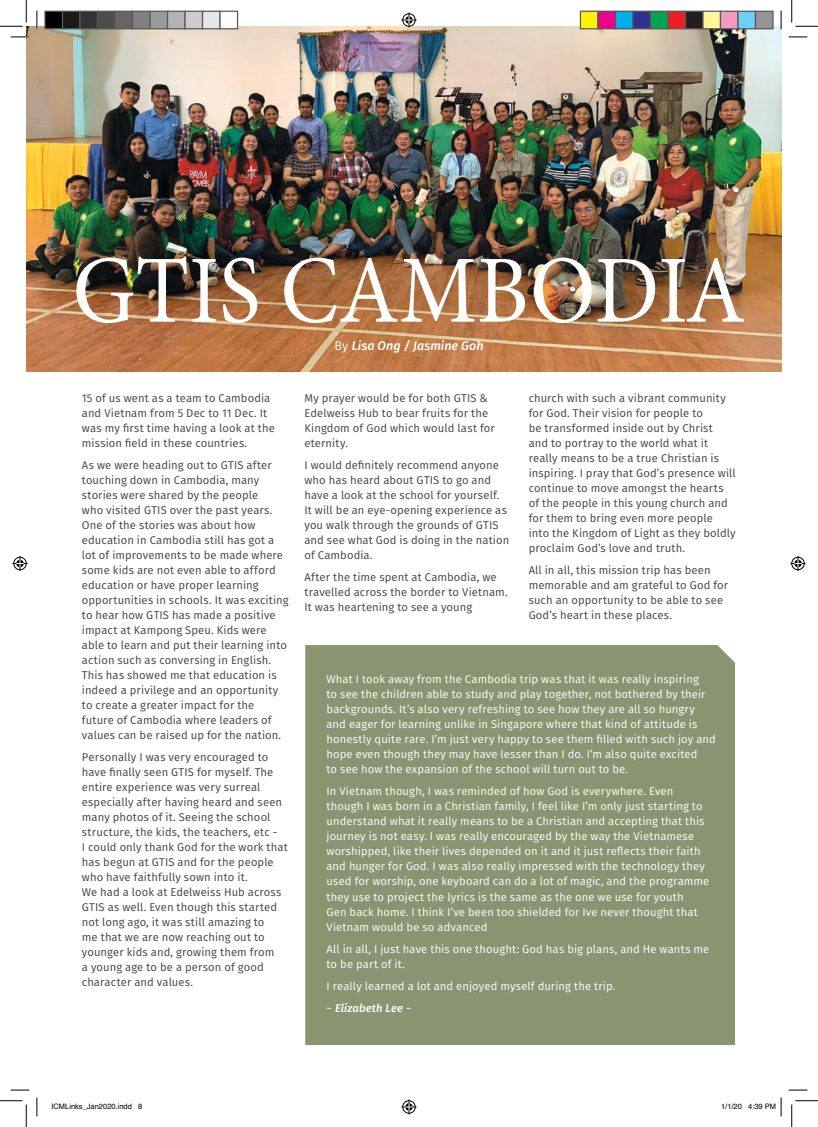
<style>
.page{position:relative;width:818px;height:1127px;background:#fff}
.page>*{position:absolute;margin:0;border:0;box-sizing:border-box;transform-origin:0 0}
.t1{font:96.25px "Minion Pro";color:#fff;scale:.91 1}
.t2{font:italic 500 12.5px "Fira Sans";letter-spacing:.005em;color:#fff}
.t3{font:11.25px/15px "Fira Sans";letter-spacing:.01em;color:#424143}
.t4{font:11.25px/15px "Fira Sans";letter-spacing:.01em;color:#fff}
.t5{font:7.5px "Helvetica";color:#000}
.s1{font-weight:400;font-style:normal}
.s2{font-weight:500;font-style:italic}
</style>
<div class="page">
<img style="left:26px;top:26px;width:755px;height:345px">
<div style="left:305px;top:645px;width:430px;height:399px;background:#899471"></div>
<svg style="left:11px;top:36px;width:18px;height:2px"></svg>
<svg style="left:788px;top:36px;width:19px;height:2px"></svg>
<svg style="left:11px;top:1089px;width:18px;height:1px"></svg>
<svg style="left:788px;top:1089px;width:19px;height:1px"></svg>
<svg style="left:36px;top:11px;width:2px;height:18px"></svg>
<svg style="left:36px;top:1097px;width:2px;height:18px"></svg>
<svg style="left:780px;top:11px;width:2px;height:18px"></svg>
<svg style="left:0;top:0;width:27px;height:27px"></svg>
<svg style="left:0;top:1100px;width:27px;height:26px"></svg>
<svg style="left:791px;top:0;width:27px;height:27px"></svg>
<svg style="left:791px;top:1100px;width:27px;height:26px"></svg>
<svg style="left:401px;top:13px;width:15px;height:15px"></svg>
<svg style="left:401px;top:1099px;width:15px;height:15px"></svg>
<svg style="left:13px;top:556px;width:15px;height:15px"></svg>
<svg style="left:790px;top:556px;width:15px;height:15px"></svg>
<div style="left:45px;top:11px;width:18px;height:18px;background:#000"></div>
<div style="left:44px;top:11px;width:19px;height:18px;border:1px solid #595959"></div>
<div style="left:63px;top:11px;width:17px;height:18px;background:#1a1a1a"></div>
<div style="left:62px;top:11px;width:19px;height:18px;border:1px solid #595959"></div>
<div style="left:80px;top:11px;width:18px;height:18px;background:#333"></div>
<div style="left:79px;top:11px;width:19px;height:18px;border:1px solid #595959"></div>
<div style="left:98px;top:11px;width:17px;height:18px;background:#4d4d4d"></div>
<div style="left:97px;top:11px;width:19px;height:18px;border:1px solid #595959"></div>
<div style="left:115px;top:11px;width:18px;height:18px;background:#666"></div>
<div style="left:114px;top:11px;width:19px;height:18px;border:1px solid #595959"></div>
<div style="left:133px;top:11px;width:17px;height:18px;background:#808080"></div>
<div style="left:132px;top:11px;width:19px;height:18px;border:1px solid #595959"></div>
<div style="left:150px;top:11px;width:18px;height:18px;background:#999"></div>
<div style="left:149px;top:11px;width:19px;height:18px;border:1px solid #595959"></div>
<div style="left:168px;top:11px;width:17px;height:18px;background:#b3b3b3"></div>
<div style="left:167px;top:11px;width:19px;height:18px;border:1px solid #595959"></div>
<div style="left:185px;top:11px;width:18px;height:18px;background:#ccc"></div>
<div style="left:184px;top:11px;width:19px;height:18px;border:1px solid #595959"></div>
<div style="left:203px;top:11px;width:17px;height:18px;background:#e6e6e6"></div>
<div style="left:202px;top:11px;width:19px;height:18px;border:1px solid #595959"></div>
<div style="left:220px;top:11px;width:18px;height:18px;background:#fff"></div>
<div style="left:219px;top:11px;width:19px;height:18px;border:1px solid #595959"></div>
<div style="left:580px;top:11px;width:18px;height:18px;background:#fff101"></div>
<div style="left:580px;top:11px;width:18px;height:18px;border:1px solid #595959"></div>
<div style="left:598px;top:11px;width:17px;height:18px;background:#ed028c"></div>
<div style="left:597px;top:11px;width:19px;height:18px;border:1px solid #595959"></div>
<div style="left:615px;top:11px;width:18px;height:18px;background:#00aeef"></div>
<div style="left:615px;top:11px;width:18px;height:18px;border:1px solid #595959"></div>
<div style="left:633px;top:11px;width:17px;height:18px;background:#2e3092"></div>
<div style="left:632px;top:11px;width:19px;height:18px;border:1px solid #595959"></div>
<div style="left:650px;top:11px;width:18px;height:18px;background:#00a54f"></div>
<div style="left:650px;top:11px;width:18px;height:18px;border:1px solid #595959"></div>
<div style="left:668px;top:11px;width:17px;height:18px;background:#ee1d23"></div>
<div style="left:667px;top:11px;width:19px;height:18px;border:1px solid #595959"></div>
<div style="left:685px;top:11px;width:18px;height:18px;background:#231f20"></div>
<div style="left:685px;top:11px;width:18px;height:18px;border:1px solid #595959"></div>
<div style="left:703px;top:11px;width:17px;height:18px;background:#fff79a"></div>
<div style="left:702px;top:11px;width:19px;height:18px;border:1px solid #595959"></div>
<div style="left:720px;top:11px;width:18px;height:18px;background:#f499c2"></div>
<div style="left:720px;top:11px;width:18px;height:18px;border:1px solid #595959"></div>
<div style="left:738px;top:11px;width:17px;height:18px;background:#6bcff6"></div>
<div style="left:737px;top:11px;width:19px;height:18px;border:1px solid #595959"></div>
<div style="left:755px;top:11px;width:18px;height:18px;background:#939598"></div>
<div style="left:755px;top:11px;width:18px;height:18px;border:1px solid #595959"></div>
<svg style="left:780px;top:1097px;width:2px;height:18px"></svg>
<h1 class="t1" style="left:73px;top:226px;width:741px">GTIS CAMBODIA</h1>
<p class="t2" style="left:334px;top:335px;width:151px"><span class="s1">By</span> Lisa Ong / Jasmine Goh</p>
<p class="t3" style="left:82px;top:390px;width:194px">15 of us went as a team to Cambodia and Vietnam from 5 Dec to 11 Dec. It was my first time having a look at the mission field in these countries.</p>
<p class="t3" style="left:82px;top:457px;width:208px">As we were heading out to GTIS after touching down in Cambodia, many stories were shared by the people<br>who visited GTIS over the past years.<br>One of the stories was about how education in Cambodia still has got a lot of improvements to be made where some kids are not even able to afford education or have proper learning opportunities in schools. It was exciting to hear how GTIS has made a positive impact at Kampong Speu. Kids were able to learn and put their learning into action such as conversing in English.<br>This has showed me that education is indeed a privilege and an opportunity to create a greater impact for the future of Cambodia where leaders of values can be raised up for the nation.</p>
<p class="t3" style="left:82px;top:749px;width:207px">Personally I was very encouraged to have finally seen GTIS for myself. The entire experience was very surreal especially after having heard and seen many photos of it. Seeing the school structure, the kids, the teachers, etc -<br>I could only thank God for the work that has begun at GTIS and for the people who have faithfully sown into it.<br>We had a look at Edelweiss Hub across GTIS as well. Even though this started not long ago, it was still amazing to<br>me that we are now reaching out to younger kids and, growing them from<br>a young age to be a person of good character and values.</p>
<p class="t3" style="left:304px;top:390px;width:192px">My prayer would be for both GTIS &amp;<br>Edelweiss Hub to bear fruits for the<br>Kingdom of God which would last for eternity.</p>
<p class="t3" style="left:304px;top:457px;width:206px">I would definitely recommend anyone who has heard about GTIS to go and have a look at the school for yourself.<br>It will be an eye-opening experience as you walk through the grounds of GTIS and see what God is doing in the nation of Cambodia.</p>
<p class="t3" style="left:304px;top:569px;width:205px">After the time spent at Cambodia, we travelled across the border to Vietnam.<br>It was heartening to see a young</p>
<p class="t3" style="left:529px;top:390px;width:209px">church with such a vibrant community for God. Their vision for people to<br>be transformed inside out by Christ<br>and to portray to the world what it really means to be a true Christian is inspiring. I pray that God’s presence will continue to move amongst the hearts of the people in this young church and for them to bring even more people into the Kingdom of Light as they boldly proclaim God’s love and truth.</p>
<p class="t3" style="left:529px;top:562px;width:201px">All in all, this mission trip has been memorable and am grateful to God for such an opportunity to be able to see God’s heart in these places.</p>
<p class="t4" style="left:326px;top:671px;width:391px">What I took away from the Cambodia trip was that it was really inspiring<br>to see the children able to study and play together, not bothered by their backgrounds. It’s also very refreshing to see how they are all so hungry and eager for learning unlike in Singapore where that kind of attitude is honestly quite rare. I’m just very happy to see them filled with such joy and hope even though they may have lesser than I do. I’m also quite excited<br>to see how the expansion of the school will turn out to be.</p>
<p class="t4" style="left:326px;top:783px;width:384px">In Vietnam though, I was reminded of how God is everywhere. Even though I was born in a Christian family, I feel like I’m only just starting to understand what it really means to be a Christian and accepting that this journey is not easy. I was really encouraged by the way the Vietnamese worshipped, like their lives depended on it and it just reflects their faith and hunger for God. I was also really impressed with the technology they used for worship, one keyboard can do a lot of magic, and the programme they use to project the lyrics is the same as the one we use for youth<br>Gen back home. I think I’ve been too shielded for Ive never thought that Vietnam would be so advanced</p>
<p class="t4" style="left:326px;top:940px;width:384px">All in all, I just have this one thought: God has big plans, and He wants me to be part of it.</p>
<p class="t4" style="left:326px;top:974px;width:290px;line-height:22.1px">I really learned a lot and enjoyed myself during the trip. ~ <span class="s2">Elizabeth Lee</span> ~</p>
<p class="t5" style="left:51px;top:1100px;width:92px">ICMLinks_Jan2020.indd 8</p>
<p class="t5" style="left:721px;top:1100px;width:57px">1/1/20 4:39 PM</p>
</div>
